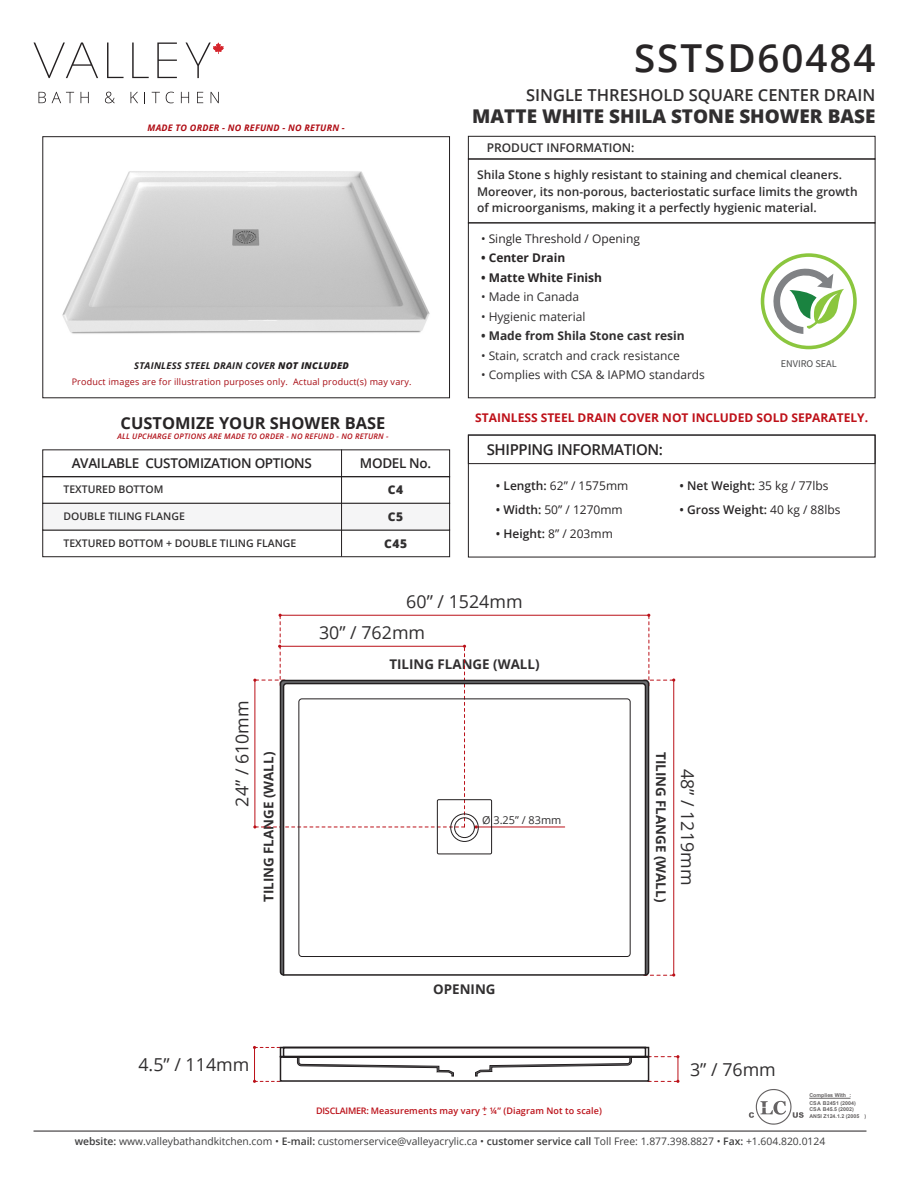
<style>
.page{position:relative;width:918px;height:1188px;background:#fff}
.page>*{position:absolute;margin:0;border:0;box-sizing:border-box;transform-origin:0 0}
.t1{font:600 38.55px "Open Sans";letter-spacing:.05em;color:#282526}
.t2{font:800 18.9px "Open Sans";color:#312f30}
.t3{font:17.85px "Open Sans";color:#312f30}
.t4{font:600 16.5px "Open Sans";color:#312f30}
.t5{font:700 16.5px "Open Sans";color:#282526}
.t6{font:600 15px "Open Sans";letter-spacing:-.025em;color:#282526}
.t7{font:600 13.5px "Open Sans";letter-spacing:-.025em;color:#282526}
.t8{font:700 13.35px "Open Sans";color:#312f30}
.t9{font:600 12px/16.5px "Open Sans";color:#312f30}
.t10{font:12px "Open Sans";color:#312f30}
.t11{font:600 12px "Open Sans";color:#282526}
.t12{font:12px "Open Sans";color:#282526}
.t13{font:700 12px "Open Sans";color:#be1119}
.t14{font:700 12px "Open Sans";color:#282526}
.t15{font:700 12px "Open Sans";color:#312f30}
.t16{font:800 12px "Open Sans";letter-spacing:.05em;color:#312f30}
.t17{font:10.95px "Open Sans";color:#312f30}
.t18{font:600 10.5px "Open Sans";color:#312f30}
.t19{font:10.35px "Open Sans";color:#3e3e3f}
.t20{font:10.2px "Source Sans Pro";color:#4b4c4d}
.t21{font:italic 700 9.3px "Open Sans";letter-spacing:.025em;color:#231f20}
.t22{font:9px "Open Sans";letter-spacing:.02em;color:#a70a12}
.t23{font:600 9px "Open Sans";letter-spacing:.01em;color:#bb1018}
.t24{font:italic 700 9px "Open Sans";letter-spacing:.025em;color:#b00d15}
.t25{font:italic 600 7.65px "Open Sans";letter-spacing:.025em;color:#b00d15}
.t26{font:700 5.25px/7.6px "Arial";color:#231f20}
.s1{font-weight:800}
.s2{font-weight:600}
.s3{font-weight:400}
</style>
<div class="page">
<svg style="left:749px;top:1089px;width:55px;height:36px"></svg>
<hr style="left:809px;top:1098px;width:42px;height:1px;background:#231f20">
<hr style="left:34px;top:1131px;width:832px;height:1px;background:#231f20">
<svg style="left:39px;top:92px;width:7px;height:11px"></svg>
<svg style="left:52px;top:92px;width:22px;height:11px"></svg>
<svg style="left:81px;top:92px;width:8px;height:11px"></svg>
<svg style="left:105px;top:92px;width:10px;height:11px"></svg>
<svg style="left:131px;top:92px;width:7px;height:11px"></svg>
<svg style="left:152px;top:92px;width:8px;height:11px"></svg>
<svg style="left:166px;top:92px;width:8px;height:11px"></svg>
<svg style="left:181px;top:92px;width:8px;height:11px"></svg>
<svg style="left:197px;top:92px;width:6px;height:11px"></svg>
<svg style="left:211px;top:92px;width:8px;height:11px"></svg>
<svg style="left:34px;top:43px;width:64px;height:35px"></svg>
<svg style="left:107px;top:43px;width:17px;height:35px"></svg>
<svg style="left:132px;top:43px;width:17px;height:35px"></svg>
<svg style="left:157px;top:43px;width:20px;height:35px"></svg>
<svg style="left:186px;top:43px;width:38px;height:35px"></svg>
<svg style="left:772px;top:267px;width:72px;height:67px"></svg>
<div style="left:761px;top:253px;width:96px;height:96px;border:4px solid #8bc63e;border-radius:50%"></div>
<div style="left:468px;top:159px;width:407px;height:64px;border:1px solid #231f20"></div>
<div style="left:468px;top:136px;width:407px;height:23px;border:1px solid #231f20"></div>
<div style="left:42px;top:476px;width:408px;height:28px;border:1px solid #231f20"></div>
<div style="left:42px;top:530px;width:408px;height:27px;border:1px solid #231f20"></div>
<div style="left:42px;top:503px;width:408px;height:27px;background:#f5f5f6;border:1px solid #231f20"></div>
<hr style="left:341px;top:449px;width:1px;height:108px;background:#231f20">
<hr style="left:280px;top:615px;width:369px;height:1px;background:#bb1018">
<svg style="left:253px;top:614px;width:213px;height:215px"></svg>
<hr style="left:673px;top:680px;width:1px;height:295px;background:#bb1018">
<svg style="left:644px;top:614px;width:31px;height:72px"></svg>
<svg style="left:650px;top:973px;width:25px;height:4px"></svg>
<svg style="left:279px;top:679px;width:371px;height:297px"></svg>
<div style="left:298px;top:698px;width:333px;height:259px;border:1px solid #231f20;border-radius:3px"></div>
<hr style="left:284px;top:974px;width:361px;height:2px;background:#231f20">
<div style="left:454px;top:817px;width:21px;height:21px;border:1px solid #231f20;border-radius:50%"></div>
<div style="left:450px;top:814px;width:29px;height:28px;border:1px solid #231f20;border-radius:50%"></div>
<svg style="left:253px;top:1046px;width:427px;height:37px"></svg>
<img style="left:62px;top:171px;width:368px;height:163px">
<div style="left:42px;top:136px;width:408px;height:262px;border:1px solid #231f20"></div>
<div style="left:468px;top:435px;width:407px;height:29px;border:1px solid #231f20"></div>
<div style="left:468px;top:435px;width:407px;height:122px;border:1px solid #231f20"></div>
<div style="left:437px;top:799px;width:55px;height:55px;border:1px solid #231f20"></div>
<p class="t24" style="left:148px;top:121px;width:199px">MADE TO ORDER - NO REFUND - NO RETURN -</p>
<p class="t21" style="left:134px;top:359px;width:216px">STAINLESS STEEL DRAIN COVER <span class="s1">NOT INCLUDED</span></p>
<p class="t22" style="left:72px;top:376px;width:341px">Product images are for illustration purposes only. Actual product(s) may vary.</p>
<h3 class="t5" style="left:121px;top:411px;width:266px">CUSTOMIZE YOUR SHOWER BASE</h3>
<p class="t25" style="left:117px;top:431px;width:273px">ALL UPCHARGE OPTIONS ARE MADE TO ORDER - NO REFUND - NO RETURN -</p>
<p class="t7" style="left:72px;top:454px;width:242px">AVAILABLE CUSTOMIZATION OPTIONS</p>
<p class="t7" style="left:360px;top:454px;width:73px">MODEL No.</p>
<p class="t18" style="left:63px;top:482px;width:102px">TEXTURED BOTTOM</p>
<p class="t18" style="left:63px;top:509px;width:123px">DOUBLE TILING FLANGE</p>
<p class="t18" style="left:63px;top:536px;width:235px">TEXTURED BOTTOM + DOUBLE TILING FLANGE</p>
<p class="t16" style="left:388px;top:481px;width:17px">C4</p>
<p class="t16" style="left:388px;top:508px;width:17px">C5</p>
<p class="t16" style="left:384px;top:535px;width:25px">C45</p>
<p class="t1" style="left:634px;top:32px;width:243px">SSTSD60484</p>
<h3 class="t4" style="left:526px;top:83px;width:351px">SINGLE THRESHOLD SQUARE CENTER DRAIN</h3>
<h2 class="t2" style="left:472px;top:102px;width:405px">MATTE WHITE SHILA STONE SHOWER BASE</h2>
<p class="t9" style="left:487px;top:139px;width:149px">PRODUCT INFORMATION:</p>
<p class="t9" style="left:477px;top:166px;width:382px">Shila Stone s highly resistant to staining and chemical cleaners.<br>Moreover, its non-porous, bacteriostatic surface limits the growth of microorganisms, making it a perfectly hygienic material.</p>
<p class="t12" style="left:481px;top:230px;width:160px">• Single Threshold / Opening</p>
<p class="t14" style="left:481px;top:250px;width:86px">• Center Drain</p>
<p class="t14" style="left:481px;top:269px;width:123px">• Matte White Finish</p>
<p class="t10" style="left:481px;top:289px;width:100px">• Made in Canada</p>
<p class="t10" style="left:481px;top:308px;width:106px">• Hygienic material</p>
<p class="t15" style="left:481px;top:328px;width:205px">• Made from Shila Stone cast resin</p>
<p class="t10" style="left:481px;top:347px;width:200px">• Stain, scratch and crack resistance</p>
<p class="t10" style="left:481px;top:367px;width:225px">• Complies with CSA &amp; IAPMO standards</p>
<p class="t20" style="left:781px;top:357px;width:58px">ENVIRO SEAL</p>
<p class="t13" style="left:475px;top:410px;width:394px">STAINLESS STEEL DRAIN COVER NOT INCLUDED SOLD SEPARATELY.</p>
<p class="t6" style="left:487px;top:439px;width:178px">SHIPPING INFORMATION:</p>
<p class="t12" style="left:496px;top:478px;width:134px"><span class="s2">• Length:</span> 62” / 1575mm</p>
<p class="t12" style="left:496px;top:502px;width:128px"><span class="s2">• Width:</span> 50” / 1270mm</p>
<p class="t11" style="left:496px;top:526px;width:118px">• Height: <span class="s3">8” / 203mm</span></p>
<p class="t11" style="left:680px;top:478px;width:151px">• Net Weight: <span class="s3">35 kg / 77lbs</span></p>
<p class="t11" style="left:680px;top:502px;width:162px">• Gross Weight: <span class="s3">40 kg / 88lbs</span></p>
<p class="t3" style="left:406px;top:589px;width:118px">60” / 1524mm</p>
<p class="t3" style="left:319px;top:621px;width:108px">30” / 762mm</p>
<p class="t3" style="left:230px;top:807px;width:108px;rotate:-90deg">24” / 610mm</p>
<p class="t8" style="left:259px;top:902px;width:152px;rotate:-90deg">TILING FLANGE (WALL)</p>
<p class="t8" style="left:389px;top:655px;width:152px">TILING FLANGE (WALL)</p>
<p class="t17" style="left:482px;top:813px;width:81px">Ø 3.25” / 83mm</p>
<p class="t8" style="left:433px;top:980px;width:64px">OPENING</p>
<p class="t8" style="left:670px;top:752px;width:152px;rotate:90deg">TILING FLANGE (WALL)</p>
<p class="t3" style="left:700px;top:769px;width:118px;rotate:90deg">48” / 1219mm</p>
<p class="t3" style="left:138px;top:1053px;width:112px">4.5” / 114mm</p>
<p class="t3" style="left:690px;top:1057px;width:87px">3” / 76mm</p>
<p class="t26" style="left:809px;top:1092px;width:48px">Complies With :<br>CSA B24S1 (2004)</p>
<p class="t26" style="left:809px;top:1106px;width:58px;line-height:6.3px">CSA B45.5 (2002)<br>ANSI Z124.1.2 (2005 )</p>
<p class="t19" style="left:75px;top:1134px;width:752px"><span class="s2">website:</span> www.valleybathandkitchen.com • <span class="s2">E-mail:</span> customerservice@valleyacrylic.ca • <span class="s2">customer service call</span> Toll Free: 1.877.398.8827 • <span class="s2">Fax:</span> +1.604.820.0124</p>
<p class="t23" style="left:482px;top:1103px;width:7px">+</p>
<p class="t23" style="left:316px;top:1105px;width:287px">DISCLAIMER: Measurements may vary ¼” (Diagram Not to scale)</p>
<p class="t23" style="left:483px;top:1108px;width:4px">-</p>
</div>
